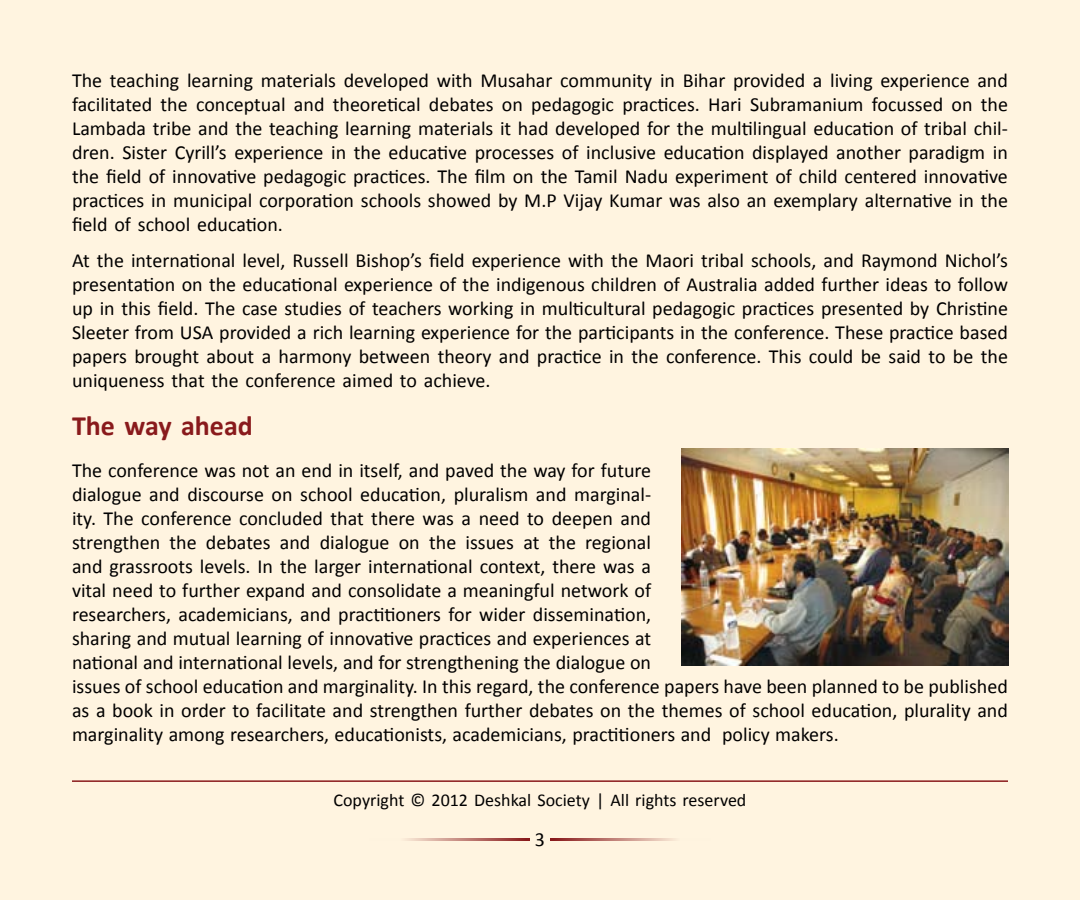
<style>
.page{position:relative;width:1080px;height:900px;background:#fff4e0}
.page>*{position:absolute;margin:0;border:0;box-sizing:border-box;transform-origin:0 0}
.t1{font:700 28px "Calibri";color:#891a1c}
.t2{font:20px/24px "Calibri";color:#000;text-align:justify}
.t3{font:18px "Calibri";color:#000}
</style>
<div class="page">
<hr style="left:369px;top:838px;width:160px;height:3px;background:#891a1c">
<hr style="left:550px;top:838px;width:161px;height:3px;background:#891a1c">
<hr style="left:72px;top:780px;width:936px;height:2px;background:#891a1c">
<img style="left:681px;top:448px;width:327px;height:218px">
<p class="t2" style="left:72px;top:67px;width:938px">The teaching learning materials developed with Musahar community in Bihar provided a living experience and facilitated the conceptual and theoretical debates on pedagogic practices. Hari Subramanium focussed on the Lambada tribe and the teaching learning materials it had developed for the multilingual education of tribal chil&shy;dren. Sister Cyrill’s experience in the educative processes of inclusive education displayed another paradigm in the field of innovative pedagogic practices. The film on the Tamil Nadu experiment of child centered innovative practices in municipal corporation schools showed by M.P Vijay Kumar was also an exemplary alternative in the field of school education.</p>
<p class="t2" style="left:72px;top:247px;width:938px">At the international level, Russell Bishop’s field experience with the Maori tribal schools, and Raymond Nichol’s presentation on the educational experience of the indigenous children of Australia added further ideas to follow up in this field. The case studies of teachers working in multicultural pedagogic practices presented by Christine Sleeter from USA provided a rich learning experience for the participants in the conference. These practice based papers brought about a harmony between theory and practice in the conference. This could be said to be the uniqueness that the conference aimed to achieve.</p>
<h1 class="t1" style="left:72px;top:408px;width:182px">The way ahead</h1>
<p class="t2" style="left:72px;top:457px;width:937px;text-align:left">The conference was not an end in itself, and paved the way for future<br>dialogue and discourse on school education, pluralism and marginal-<br>ity. The conference concluded that there was a need to deepen and<br>strengthen the debates and dialogue on the issues at the regional<br>and grassroots levels. In the larger international context, there was a<br>vital need to further expand and consolidate a meaningful network of<br>researchers, academicians, and practitioners for wider dissemination,<br>sharing and mutual learning of innovative practices and experiences at<br>national and international levels, and for strengthening the dialogue on<br>issues of school education and marginality. In this regard, the conference papers have been planned to be published as a book in order to facilitate and strengthen further debates on the themes of school education, plurality and marginality among researchers, educationists, academicians, practitioners and policy makers.</p>
<p class="t3" style="left:334px;top:789px;width:414px">Copyright © 2012 Deshkal Society | All rights reserved</p>
<p class="t2" style="left:535px;top:826px;width:12px">3</p>
</div>
